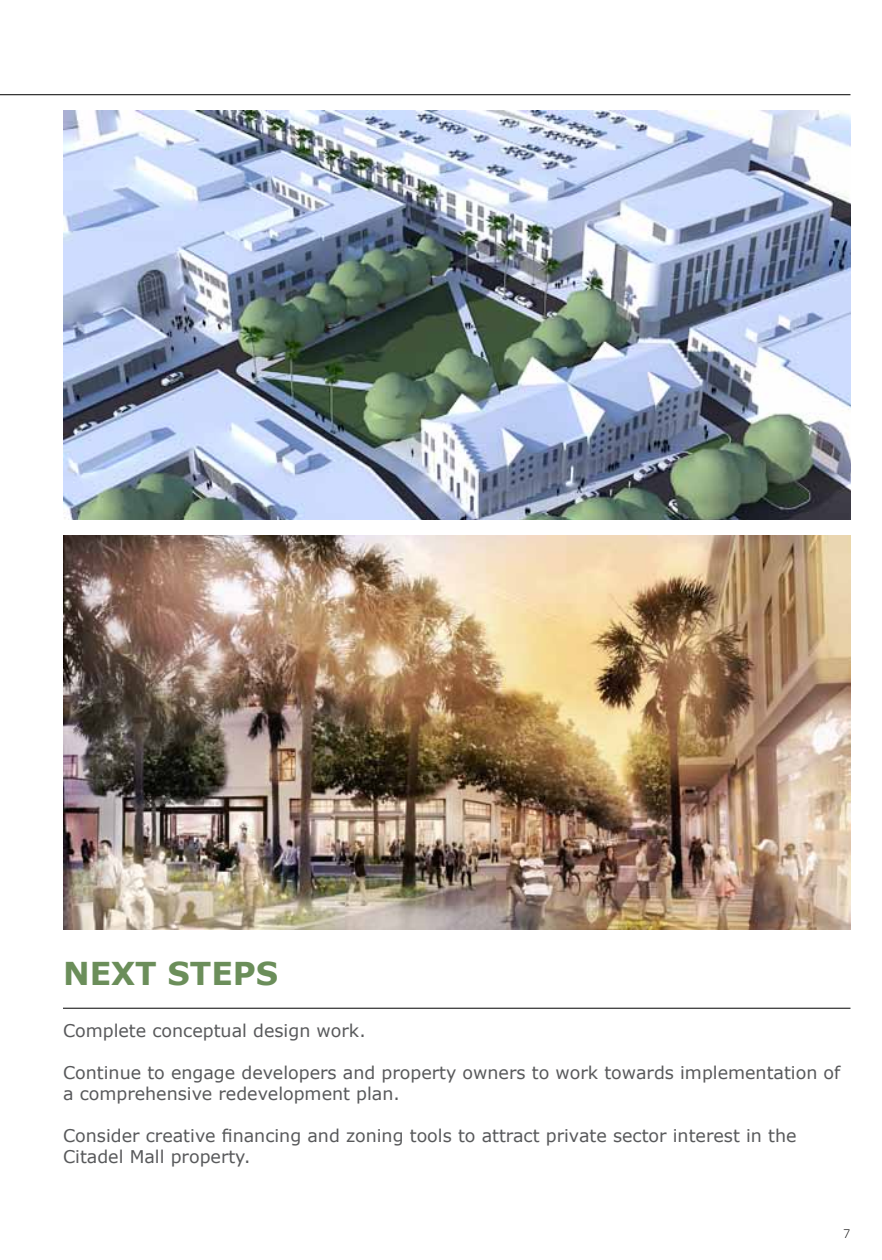
<style>
.page{position:relative;width:882px;height:1260px;background:#fff}
.page>*{position:absolute;margin:0;border:0;box-sizing:border-box;transform-origin:0 0}
.t1{font:700 31.5px "Verdana";color:#6b8e5a}
.t2{font:17.5px/21px "Verdana";color:#58595b}
.t3{font:300 12.25px "Gotham";color:#000}
</style>
<div class="page">
<hr style="left:0;top:94px;width:850px;height:1px;background:#000">
<hr style="left:63px;top:1008px;width:787px;height:1px;background:#000">
<img style="left:63px;top:110px;width:787px;height:410px">
<img style="left:63px;top:536px;width:787px;height:393px">
<h1 class="t1" style="left:63px;top:951px;width:217px">NEXT STEPS</h1>
<p class="t2" style="left:63px;top:1020px;width:304px">Complete conceptual design work.</p>
<p class="t2" style="left:63px;top:1062px;width:779px">Continue to engage developers and property owners to work towards implementation of a comprehensive redevelopment plan.</p>
<p class="t2" style="left:63px;top:1125px;width:735px">Consider creative financing and zoning tools to attract private sector interest in the<br>Citadel Mall property.</p>
<p class="t3" style="left:843px;top:1226px;width:9px">7</p>
</div>
